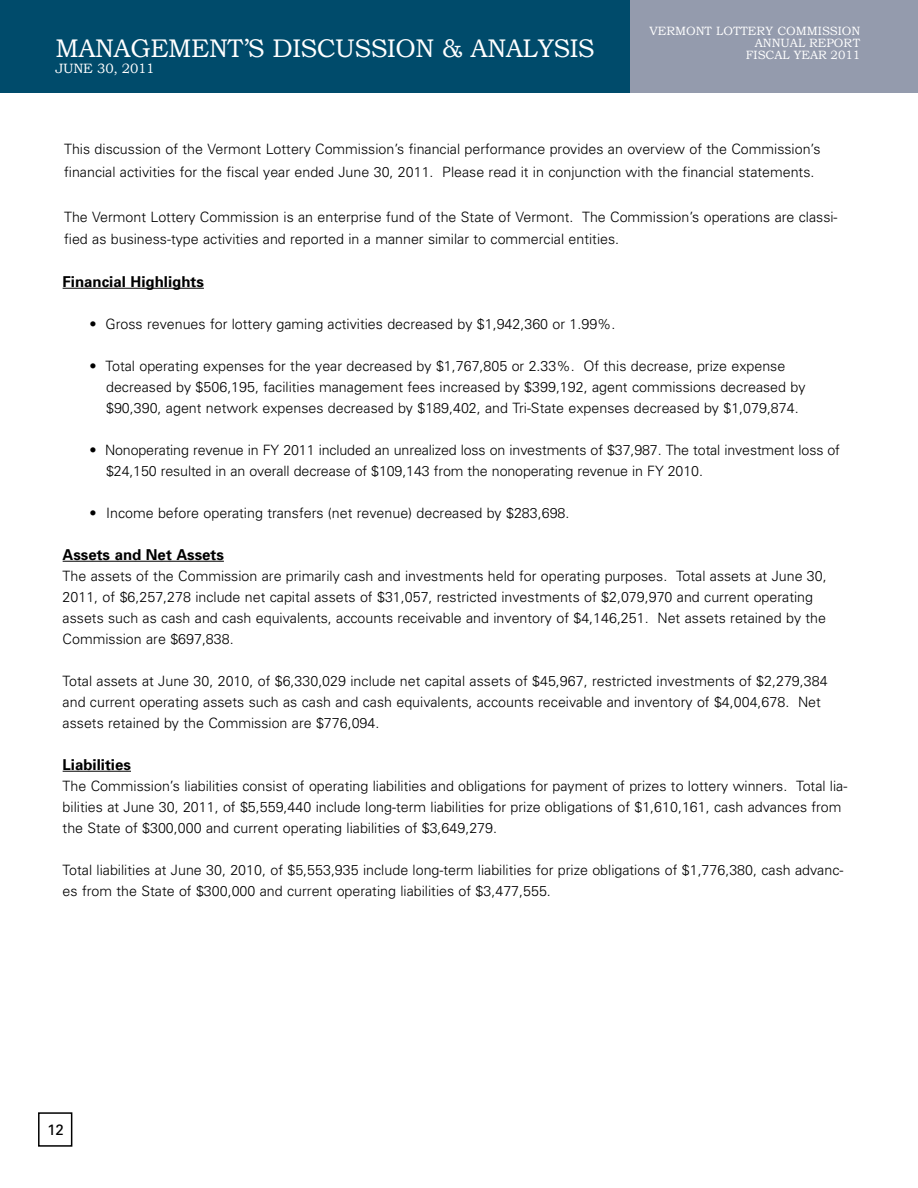
<style>
.page{position:relative;width:918px;height:1188px;background:#fff}
.page>*{position:absolute;margin:0;border:0;box-sizing:border-box;transform-origin:0 0}
.t1{font:25.5px "Bookman Old Style";letter-spacing:-.02em;color:#fff}
.t2{font:700 15px "Univers";color:#000}
.t3{font:15px "Univers";color:#000}
.t4{font:300 14.25px/21px "Univers";color:#000}
.t5{font:13.5px "Bookman Old Style";letter-spacing:-.02em;color:#fff}
.t6{font:12px/12px "Bookman Old Style";color:#fff;text-align:right}
</style>
<div class="page">
<div style="left:38px;top:1112px;width:34px;height:35px;border:2px solid #000"></div>
<hr style="left:63px;top:288px;width:141px;height:1px;background:#000">
<hr style="left:63px;top:561px;width:161px;height:1px;background:#000">
<hr style="left:63px;top:771px;width:68px;height:1px;background:#000">
<div style="left:0;top:0;width:633px;height:93px;background:#004b6b"></div>
<div style="left:630px;top:0;width:288px;height:93px;background:#949bad"></div>
<h1 class="t1" style="left:56px;top:34px;width:541px">MANAGEMENT’S DISCUSSION &amp; ANALYSIS</h1>
<p class="t5" style="left:56px;top:61px;width:19px">JUNE</p>
<p class="t5" style="left:97px;top:61px;width:59px">30, 2011</p>
<p class="t6" style="left:649px;top:25px;width:213px">VERMONT LOTTERY COMMISSION<br>ANNUAL REPORT<br>FISCAL YEAR 2011</p>
<p class="t4" style="left:64px;top:137px;width:758px;line-height:22.5px">This discussion of the Vermont Lottery Commission’s financial performance provides an overview of the Commission’s financial activities for the fiscal year ended June 30, 2011. Please read it in conjunction with the financial statements.</p>
<p class="t4" style="left:64px;top:205px;width:775px;line-height:22.5px">The Vermont Lottery Commission is an enterprise fund of the State of Vermont. The Commission’s operations are classi&shy;fied as business-type activities and reported in a manner similar to commercial entities.</p>
<p class="t2" style="left:63px;top:272px;width:143px">Financial Highlights</p>
<p class="t4" style="left:90px;top:313px;width:527px">• Gross revenues for lottery gaming activities decreased by $1,942,360 or 1.99%.</p>
<p class="t4" style="left:106px;top:355px;width:701px;text-indent:-17px">• Total operating expenses for the year decreased by $1,767,805 or 2.33%. Of this decrease, prize expense decreased by $506,195, facilities management fees increased by $399,192, agent commissions decreased by $90,390, agent network expenses decreased by $189,402, and Tri-State expenses decreased by $1,079,874.</p>
<p class="t4" style="left:106px;top:439px;width:735px;text-indent:-17px">• Nonoperating revenue in FY 2011 included an unrealized loss on investments of $37,987. The total investment loss of $24,150 resulted in an overall decrease of $109,143 from the nonoperating revenue in FY 2010.</p>
<p class="t4" style="left:90px;top:502px;width:481px">• Income before operating transfers (net revenue) decreased by $283,698.</p>
<p class="t2" style="left:63px;top:545px;width:163px">Assets and Net Assets</p>
<p class="t4" style="left:63px;top:565px;width:766px">The assets of the Commission are primarily cash and investments held for operating purposes. Total assets at June 30, 2011, of $6,257,278 include net capital assets of $31,057, restricted investments of $2,079,970 and current operating assets such as cash and cash equivalents, accounts receivable and inventory of $4,146,251. Net assets retained by the Commission are $697,838.</p>
<p class="t4" style="left:63px;top:670px;width:766px">Total assets at June 30, 2010, of $6,330,029 include net capital assets of $45,967, restricted investments of $2,279,384 and current operating assets such as cash and cash equivalents, accounts receivable and inventory of $4,004,678. Net assets retained by the Commission are $776,094.</p>
<p class="t2" style="left:63px;top:755px;width:70px">Liabilities</p>
<p class="t4" style="left:63px;top:775px;width:786px">The Commission’s liabilities consist of operating liabilities and obligations for payment of prizes to lottery winners. Total lia&shy;bilities at June 30, 2011, of $5,559,440 include long-term liabilities for prize obligations of $1,610,161, cash advances from the State of $300,000 and current operating liabilities of $3,649,279.</p>
<p class="t4" style="left:63px;top:859px;width:782px">Total liabilities at June 30, 2010, of $5,553,935 include long-term liabilities for prize obligations of $1,776,380, cash advanc&shy;es from the State of $300,000 and current operating liabilities of $3,477,555.</p>
<p class="t3" style="left:47px;top:1120px;width:18px">12</p>
</div>
